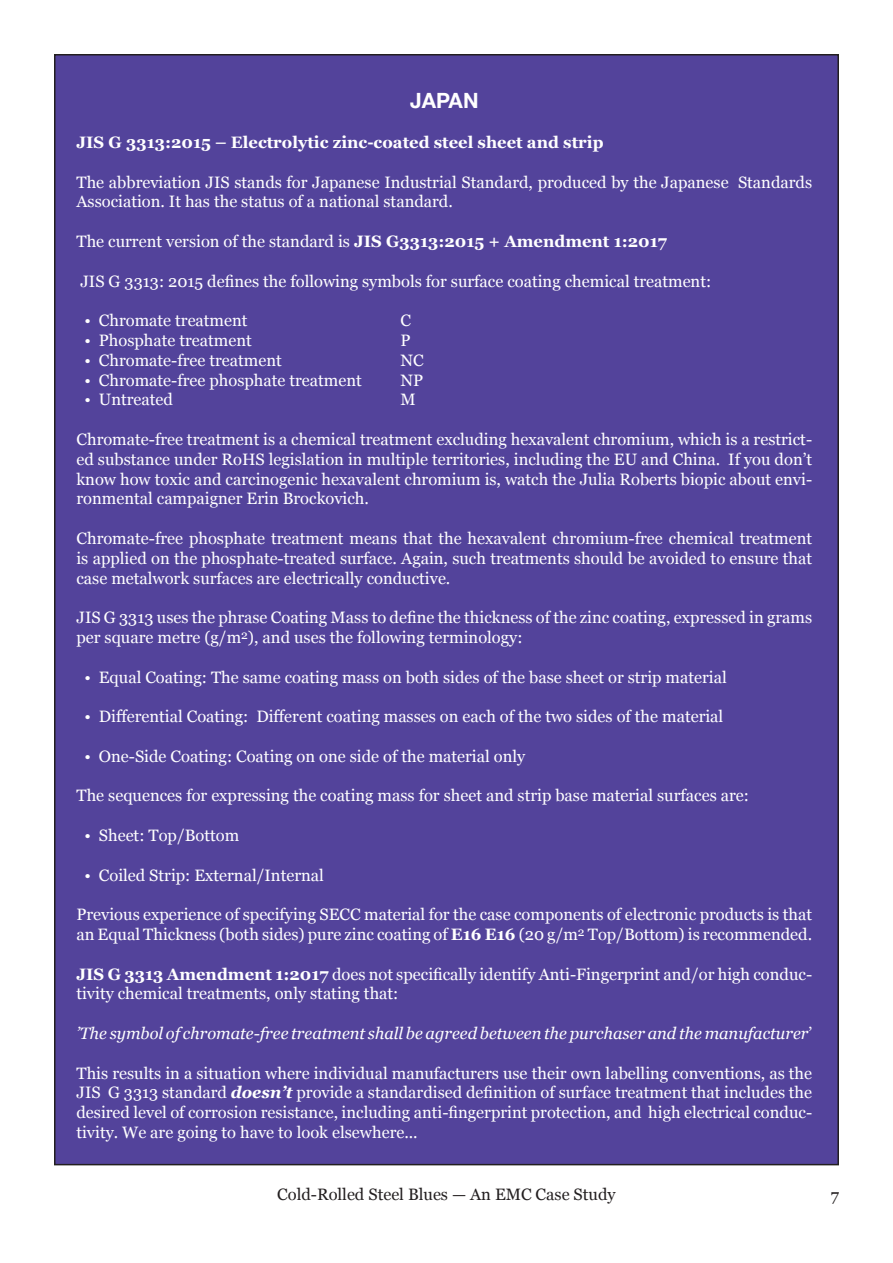
<style>
.page{position:relative;width:893px;height:1263px;background:#fff}
.page>*{position:absolute;margin:0;border:0;box-sizing:border-box;transform-origin:0 0}
.t1{font:700 21px "Helvetica Neue";color:#fff}
.t2{font:16.5px/19.8px "Georgia";color:#fff}
.t3{font:italic 16.5px "Georgia";color:#fff}
.t4{font:700 16.5px "Georgia";color:#fff}
.t5{font:16.5px "Georgia";color:#231f20}
.s1{font-weight:700}
.s2{font-style:normal}
.s3{font-weight:700;font-style:italic}
</style>
<div class="page">
<div style="left:55px;top:55px;width:783px;height:1109px;background:#53439b"></div>
<p class="t1" style="left:410px;top:84px;width:70px">JAPAN</p>
<p class="t4" style="left:76px;top:130px;width:529px">JIS G 3313:2015 – Electrolytic zinc-coated steel sheet and strip</p>
<p class="t2" style="left:76px;top:171px;width:737px">The abbreviation JIS stands for Japanese Industrial Standard, produced by the Japanese Standards<br>Association. It has the status of a national standard.</p>
<p class="t2" style="left:76px;top:231px;width:592px">The current version of the standard is <span class="s1">JIS G3313:2015 + Amendment 1:2017</span></p>
<p class="t2" style="left:80px;top:270px;width:632px">JIS G 3313: 2015 defines the following symbols for surface coating chemical treatment:</p>
<p class="t2" style="left:84px;top:310px;width:165px">• Chromate treatment</p>
<p class="t2" style="left:400px;top:310px;width:12px">C</p>
<p class="t2" style="left:84px;top:330px;width:169px">• Phosphate treatment</p>
<p class="t2" style="left:400px;top:330px;width:12px">P</p>
<p class="t2" style="left:84px;top:349px;width:199px">• Chromate-free treatment</p>
<p class="t2" style="left:400px;top:349px;width:25px">NC</p>
<p class="t2" style="left:84px;top:369px;width:279px">• Chromate-free phosphate treatment</p>
<p class="t2" style="left:400px;top:369px;width:24px">NP</p>
<p class="t2" style="left:84px;top:389px;width:90px">• Untreated</p>
<p class="t2" style="left:400px;top:389px;width:17px">M</p>
<p class="t2" style="left:76px;top:429px;width:737px;text-align:justify">Chromate-free treatment is a chemical treatment excluding hexavalent chromium, which is a restrict&shy;ed substance under RoHS legislation in multiple territories, including the EU and China. If you don’t know how toxic and carcinogenic hexavalent chromium is, watch the Julia Roberts biopic about envi&shy;ronmental campaigner Erin Brockovich.</p>
<p class="t2" style="left:76px;top:528px;width:737px;text-align:justify">Chromate-free phosphate treatment means that the hexavalent chromium-free chemical treatment is applied on the phosphate-treated surface. Again, such treatments should be avoided to ensure that case metalwork surfaces are electrically conductive.</p>
<p class="t2" style="left:76px;top:607px;width:737px">JIS G 3313 uses the phrase Coating Mass to define the thickness of the zinc coating, expressed in grams per square metre (g/m<sup>2</sup>), and uses the following terminology:</p>
<p class="t2" style="left:84px;top:666px;width:644px">• Equal Coating: The same coating mass on both sides of the base sheet or strip material</p>
<p class="t2" style="left:84px;top:706px;width:640px">• Differential Coating: Different coating masses on each of the two sides of the material</p>
<p class="t2" style="left:84px;top:745px;width:442px">• One-Side Coating: Coating on one side of the material only</p>
<p class="t2" style="left:76px;top:785px;width:674px">The sequences for expressing the coating mass for sheet and strip base material surfaces are:</p>
<p class="t2" style="left:84px;top:825px;width:156px">• Sheet: Top/Bottom</p>
<p class="t2" style="left:84px;top:864px;width:241px">• Coiled Strip: External/Internal</p>
<p class="t2" style="left:76px;top:904px;width:737px">Previous experience of specifying SECC material for the case components of electronic products is that an Equal Thickness (both sides) pure zinc coating of <span class="s1">E16 E16</span> (20 g/m<sup>2</sup> Top/Bottom) is recommended.</p>
<p class="t2" style="left:76px;top:963px;width:737px"><span class="s1">JIS G 3313 Amendment 1:2017</span> does not specifically identify Anti-Fingerprint and/or high conduc&shy;tivity chemical treatments, only stating that:</p>
<p class="t3" style="left:76px;top:1021px;width:737px">’The symbol of chromate-free treatment shall be agreed between the purchaser and the manufacturer<span class="s2">’</span></p>
<p class="t2" style="left:76px;top:1062px;width:737px;text-align:justify">This results in a situation where individual manufacturers use their own labelling conventions, as the JIS G 3313 standard <span class="s3">doesn’t</span> provide a standardised definition of surface treatment that includes the desired level of corrosion resistance, including anti-fingerprint protection, and high electrical conduc&shy;tivity. We are going to have to look elsewhere...</p>
<p class="t5" style="left:277px;top:1182px;width:340px">Cold-Rolled Steel Blues — An EMC Case Study</p>
<p class="t5" style="left:831px;top:1183px;width:10px">7</p>
</div>
